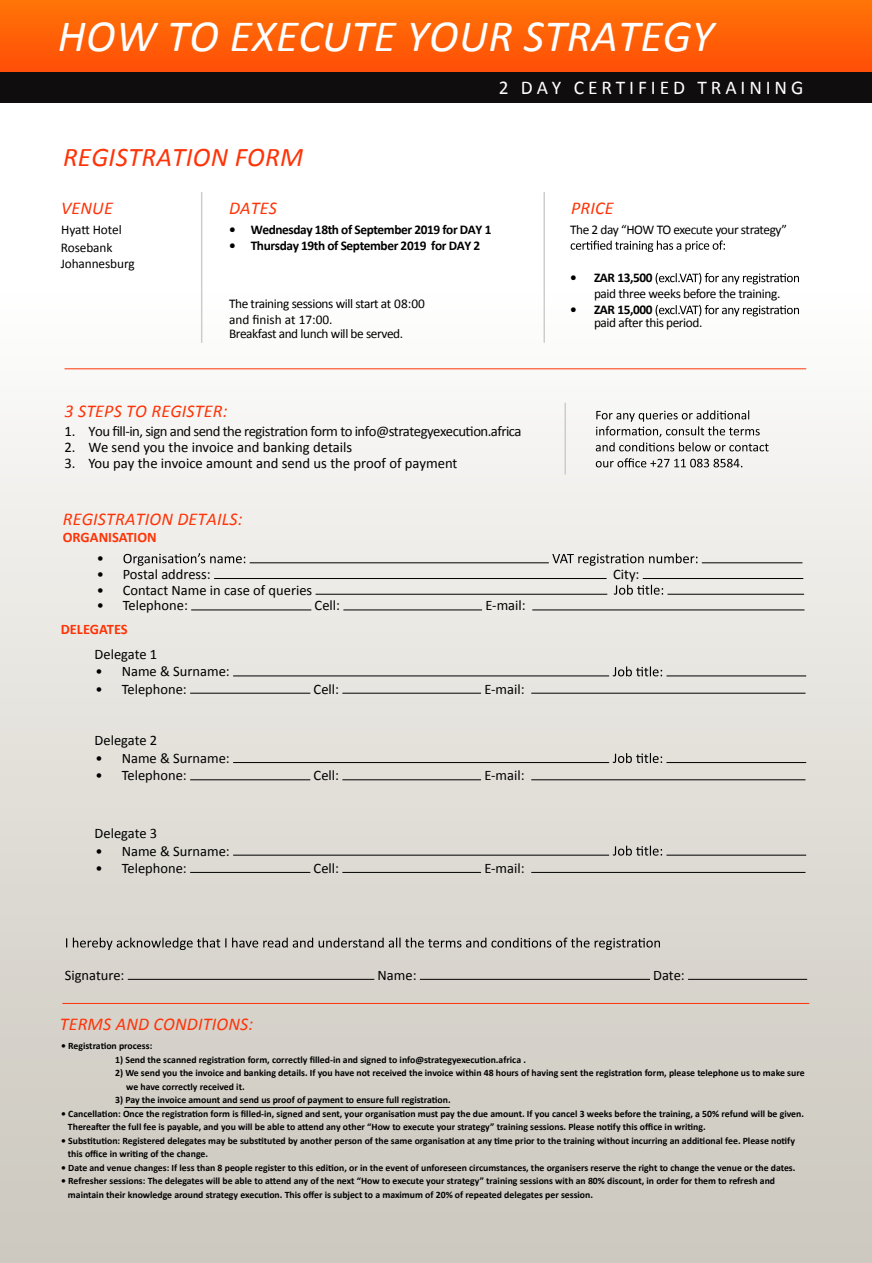
<style>
.page{position:relative;width:872px;height:1263px;background:#fff}
.page>*{position:absolute;margin:0;border:0;box-sizing:border-box;transform-origin:0 0}
.t1{font:italic 45px "Calibri";letter-spacing:.01em;color:#fff}
.t2{font:italic 27px "Calibri";letter-spacing:.01em;color:#fe3408}
.t3{font:19.5px "Calibri";letter-spacing:.2em;color:#fff}
.t4{font:italic 18px "Calibri";letter-spacing:.01em;color:#fe3408}
.t5{font:14.7px "Calibri";color:#000}
.t6{font:14.55px "Calibri";color:#000}
.t7{font:14.55px "Calibri";letter-spacing:-.035em;color:#070606}
.t8{font:700 14.55px "Calibri";color:#fe3408}
.t9{font:13.35px/16px "Calibri";letter-spacing:-.03em;color:#000}
.t10{font:700 13.35px "Calibri";letter-spacing:-.03em;color:#000}
.t11{font:13.35px/16px "Calibri";letter-spacing:-.01em;color:#000}
.t12{font:700 9.75px/13.5px "Calibri";color:#000}
</style>
<div class="page">
<div style="left:0;top:288px;width:872px;height:975px;background:linear-gradient(to bottom,#fcfcfb,#cac5bc)"></div>
<svg style="left:0;top:0;width:872px;height:73px;background:#fb6007"></svg>
<div style="left:0;top:73px;width:872px;height:30px;background:#100d0e"></div>
<svg style="left:596px;top:410px;width:172px;height:41px"></svg>
<svg style="left:596px;top:458px;width:146px;height:9px"></svg>
<svg style="left:570px;top:240px;width:155px;height:12px"></svg>
<svg style="left:655px;top:273px;width:144px;height:11px"></svg>
<svg style="left:655px;top:305px;width:144px;height:11px"></svg>
<hr style="left:201px;top:192px;width:1px;height:151px;background:#ccc">
<hr style="left:543px;top:192px;width:2px;height:151px;background:#ccc">
<hr style="left:564px;top:403px;width:2px;height:71px;background:#ccc">
<svg style="left:123px;top:553px;width:122px;height:13px;background:#bdbbb9"></svg>
<hr style="left:250px;top:562px;width:299px;height:1px;background:#000">
<svg style="left:552px;top:553px;width:145px;height:13px;background:#bdbcb9"></svg>
<hr style="left:702px;top:562px;width:100px;height:1px;background:#000">
<hr style="left:214px;top:578px;width:392px;height:1px;background:#000">
<hr style="left:643px;top:578px;width:160px;height:1px;background:#000">
<hr style="left:315px;top:594px;width:292px;height:1px;background:#000">
<svg style="left:614px;top:585px;width:49px;height:10px"></svg>
<hr style="left:667px;top:594px;width:137px;height:1px;background:#000">
<hr style="left:191px;top:610px;width:120px;height:1px;background:#000">
<hr style="left:343px;top:610px;width:139px;height:1px;background:#000">
<hr style="left:532px;top:610px;width:272px;height:1px;background:#000">
<hr style="left:233px;top:675px;width:376px;height:1px;background:#000">
<svg style="left:613px;top:666px;width:49px;height:10px"></svg>
<hr style="left:666px;top:675px;width:140px;height:1px;background:#000">
<hr style="left:190px;top:693px;width:120px;height:1px;background:#000">
<hr style="left:342px;top:693px;width:139px;height:1px;background:#000">
<hr style="left:531px;top:693px;width:274px;height:1px;background:#000">
<svg style="left:66px;top:937px;width:594px;height:13px;background:#adaba5"></svg>
<hr style="left:128px;top:979px;width:246px;height:1px;background:#000">
<hr style="left:420px;top:979px;width:230px;height:1px;background:#000">
<hr style="left:688px;top:979px;width:119px;height:1px;background:#000">
<hr style="left:233px;top:762px;width:376px;height:1px;background:#000">
<svg style="left:613px;top:753px;width:49px;height:10px"></svg>
<hr style="left:666px;top:762px;width:140px;height:1px;background:#000">
<hr style="left:190px;top:779px;width:120px;height:1px;background:#000">
<hr style="left:342px;top:779px;width:139px;height:1px;background:#000">
<hr style="left:531px;top:779px;width:274px;height:1px;background:#000">
<hr style="left:233px;top:855px;width:376px;height:1px;background:#000">
<svg style="left:613px;top:846px;width:49px;height:10px"></svg>
<hr style="left:666px;top:855px;width:140px;height:1px;background:#000">
<hr style="left:190px;top:872px;width:120px;height:1px;background:#000">
<hr style="left:342px;top:872px;width:139px;height:1px;background:#000">
<hr style="left:531px;top:872px;width:274px;height:1px;background:#000">
<hr style="left:124px;top:1107px;width:325px;height:1px;background:#070606">
<hr style="left:64px;top:368px;width:742px;height:1px;background:#fe3408">
<hr style="left:62px;top:1003px;width:747px;height:1px;background:#fe3408">
<h1 class="t1" style="left:58px;top:6px;width:657px">HOW TO EXECUTE YOUR STRATEGY</h1>
<h3 class="t3" style="left:499px;top:75px;width:306px">2 DAY CERTIFIED TRAINING</h3>
<h2 class="t2" style="left:63px;top:139px;width:242px">REGISTRATION FORM</h2>
<h3 class="t4" style="left:61px;top:195px;width:53px">VENUE</h3>
<h3 class="t4" style="left:229px;top:195px;width:49px">DATES</h3>
<h3 class="t4" style="left:571px;top:195px;width:44px">PRICE</h3>
<h3 class="t11" style="left:61px;top:240px;width:76px">Rosebank<br>Johannesburg</h3>
<h3 class="t10" style="left:229px;top:221px;width:264px">• Wednesday 18th of September 2019 for DAY 1</h3>
<h3 class="t10" style="left:229px;top:237px;width:253px">• Thursday 19th of September 2019 for DAY 2</h3>
<h3 class="t11" style="left:61px;top:221px;width:62px">Hyatt Hotel</h3>
<h3 class="t9" style="left:570px;top:221px;width:219px">The 2 day “HOW TO execute your strategy”</h3>
<h3 class="t10" style="left:570px;top:269px;width:84px">• ZAR 13,500</h3>
<h3 class="t9" style="left:594px;top:279px;width:188px;line-height:29px">paid three weeks before the training. paid after this period.</h3>
<h3 class="t9" style="left:229px;top:295px;width:197px">The training sessions will start at 08:00 and finish at 17:00.</h3>
<h3 class="t10" style="left:570px;top:301px;width:84px">• ZAR 15,000</h3>
<h3 class="t9" style="left:229px;top:326px;width:176px">Breakfast and lunch will be served.</h3>
<h3 class="t4" style="left:64px;top:399px;width:165px">3 STEPS TO REGISTER:</h3>
<h3 class="t5" style="left:64px;top:422px;width:13px">1.</h3>
<h3 class="t5" style="left:64px;top:438px;width:289px">2. We send you the invoice and banking details</h3>
<h3 class="t5" style="left:65px;top:454px;width:394px">3. You pay the invoice amount and send us the proof of payment</h3>
<h3 class="t7" style="left:88px;top:422px;width:435px">You fill-in, sign and send the registration form to info@strategyexecution.africa</h3>
<h3 class="t4" style="left:63px;top:507px;width:181px">REGISTRATION DETAILS:</h3>
<h3 class="t8" style="left:63px;top:527px;width:95px">ORGANISATION</h3>
<h3 class="t6" style="left:97px;top:549px;width:9px">•</h3>
<h3 class="t6" style="left:97px;top:565px;width:116px">• Postal address:</h3>
<h3 class="t6" style="left:613px;top:565px;width:28px">City:</h3>
<h3 class="t6" style="left:97px;top:580px;width:217px">• Contact Name in case of queries</h3>
<h3 class="t6" style="left:97px;top:596px;width:93px">• Telephone:</h3>
<h3 class="t6" style="left:315px;top:596px;width:27px">Cell:</h3>
<h3 class="t6" style="left:485px;top:596px;width:42px">E-mail:</h3>
<h3 class="t6" style="left:95px;top:645px;width:64px">Delegate 1</h3>
<h3 class="t6" style="left:96px;top:662px;width:136px">• Name &amp; Surname:</h3>
<h3 class="t6" style="left:96px;top:679px;width:93px">• Telephone:</h3>
<h3 class="t6" style="left:313px;top:679px;width:27px">Cell:</h3>
<h3 class="t6" style="left:484px;top:679px;width:42px">E-mail:</h3>
<h3 class="t8" style="left:61px;top:620px;width:69px">DELEGATES</h3>
<h3 class="t6" style="left:95px;top:731px;width:64px">Delegate 2</h3>
<h3 class="t6" style="left:96px;top:749px;width:136px">• Name &amp; Surname:</h3>
<h3 class="t6" style="left:96px;top:766px;width:93px">• Telephone:</h3>
<h3 class="t6" style="left:313px;top:766px;width:27px">Cell:</h3>
<h3 class="t6" style="left:484px;top:766px;width:42px">E-mail:</h3>
<h3 class="t6" style="left:95px;top:824px;width:64px">Delegate 3</h3>
<h3 class="t6" style="left:96px;top:841px;width:136px">• Name &amp; Surname:</h3>
<h3 class="t6" style="left:96px;top:859px;width:93px">• Telephone:</h3>
<h3 class="t6" style="left:313px;top:859px;width:27px">Cell:</h3>
<h3 class="t6" style="left:484px;top:859px;width:42px">E-mail:</h3>
<h3 class="t6" style="left:65px;top:966px;width:61px">Signature:</h3>
<h3 class="t6" style="left:377px;top:966px;width:40px">Name:</h3>
<h3 class="t6" style="left:653px;top:966px;width:33px">Date:</h3>
<h3 class="t4" style="left:60px;top:1012px;width:195px">TERMS AND CONDITIONS:</h3>
<p class="t12" style="left:61px;top:1039px;width:93px">• Registration process:</p>
<p class="t12" style="left:115px;top:1052px;width:412px">1) Send the scanned registration form, correctly filled-in and signed to info@strategyexecution.africa .</p>
<p class="t12" style="left:126px;top:1066px;width:680px;text-indent:-11px">2) We send you the invoice and banking details. If you have not received the invoice within 48 hours of having sent the registration form, please telephone us to make sure we have correctly received it.</p>
<p class="t12" style="left:115px;top:1093px;width:337px">3) Pay the invoice amount and send us proof of payment to ensure full registration.</p>
<p class="t12" style="left:68px;top:1106px;width:737px;text-indent:-7px">• Cancellation: Once the registration form is filled-in, signed and sent, your organisation must pay the due amount. If you cancel 3 weeks before the training, a 50% refund will be given.<br>Thereafter the full fee is payable, and you will be able to attend any other “How to execute your strategy” training sessions. Please notify this office in writing.</p>
<p class="t12" style="left:68px;top:1134px;width:728px;text-indent:-7px">• Substitution: Registered delegates may be substituted by another person of the same organisation at any time prior to the training without incurring an additional fee. Please notify this office in writing of the change.</p>
<p class="t12" style="left:61px;top:1161px;width:735px">• Date and venue changes: If less than 8 people register to this edition, or in the event of unforeseen circumstances, the organisers reserve the right to change the venue or the dates.</p>
<p class="t12" style="left:68px;top:1174px;width:709px;text-indent:-7px">• Refresher sessions: The delegates will be able to attend any of the next “How to execute your strategy” training sessions with an 80% discount, in order for them to refresh and maintain their knowledge around strategy execution. This offer is subject to a maximum of 20% of repeated delegates per session.</p>
</div>
